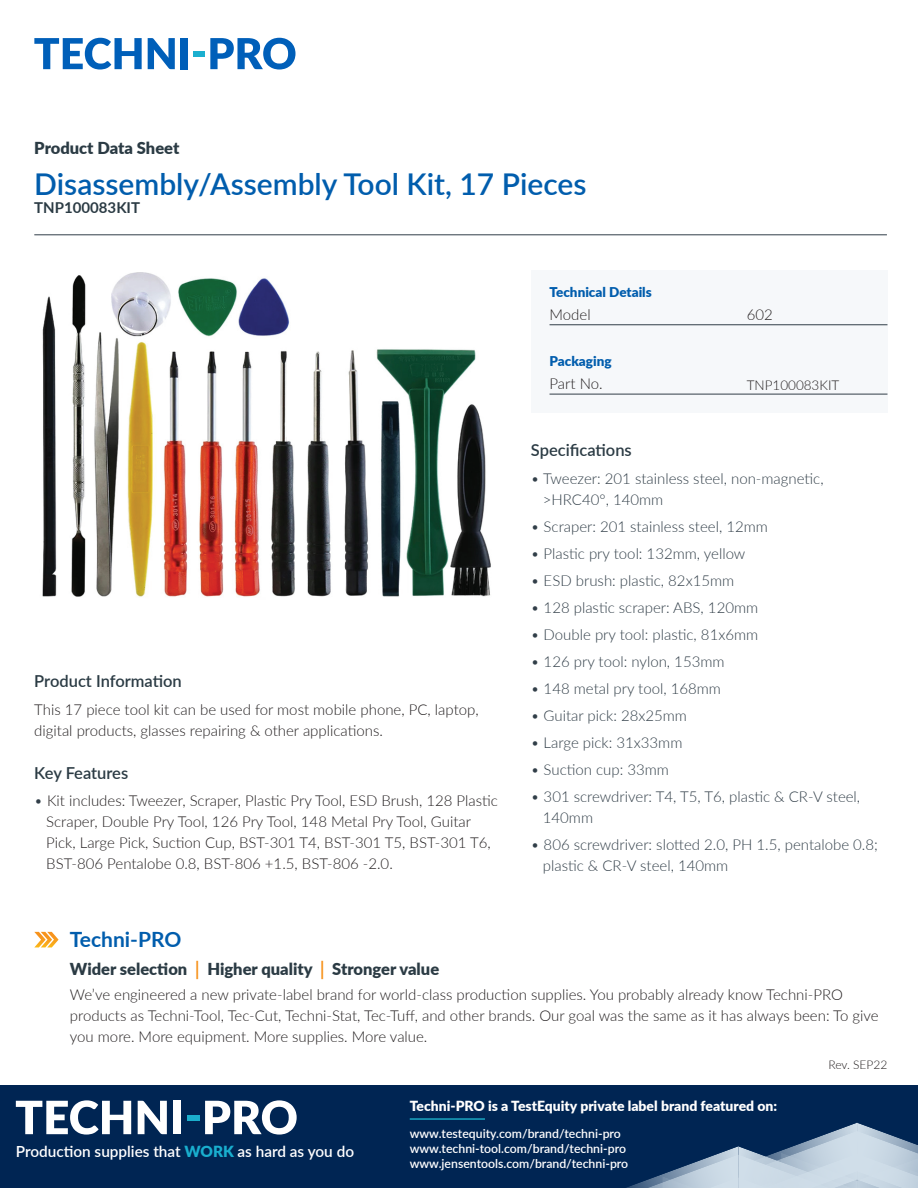
<style>
.page{position:relative;width:918px;height:1188px;background:#fff}
.page>*{position:absolute;margin:0;border:0;box-sizing:border-box;transform-origin:0 0}
.t1{font:600 30px "Lato";color:#015dad}
.t2{font:700 21px "Lato";color:#015dad}
.t3{font:900 16.5px "Lato";color:#2b3b44}
.t4{font:600 16.5px "Lato";color:#2b3b44}
.t5{font:600 15.3px "Lato";color:#fff}
.t6{font:300 15px/21px "Lato";color:#231f20}
.t7{font:300 15px/21px "Lato";color:#313e48}
.t8{font:700 15px "Lato";color:#2b3b44}
.t9{font:900 13.95px "Lato";color:#fff}
.t10{font:900 13.5px "Lato";color:#015dad}
.t11{font:300 13.5px "Lato";color:#231f20}
.t12{font:600 12.3px/14.7px "Lato";color:#fff}
.t13{font:300 12px "Lato";color:#231f20}
.s1{color:#313e48}
.s2{color:#f7931d}
.s3{font-weight:900;color:#19aece}
</style>
<div class="page">
<img style="left:34px;top:234px;width:468px;height:363px">
<svg style="left:34px;top:38px;width:108px;height:32px"></svg>
<svg style="left:148px;top:38px;width:27px;height:31px"></svg>
<div style="left:181px;top:38px;width:7px;height:31px;background:#005fb9"></div>
<div style="left:193px;top:51px;width:12px;height:6px;background:#1bafcf"></div>
<svg style="left:210px;top:38px;width:85px;height:32px"></svg>
<hr style="left:34px;top:235px;width:853px;height:1px;background:#313e48">
<div style="left:531px;top:270px;width:356px;height:143px;background:#f6f8fa"></div>
<hr style="left:550px;top:394px;width:337px;height:1px;background:#313e48">
<hr style="left:550px;top:325px;width:337px;height:1px;background:#313e48">
<svg style="left:34px;top:932px;width:25px;height:15px"></svg>
<div style="left:0;top:1085px;width:918px;height:103px;background:#002553"></div>
<svg style="left:626px;top:1122px;width:292px;height:66px"></svg>
<hr style="left:410px;top:1118px;width:75px;height:2px;background:#1cb0ca">
<svg style="left:16px;top:1100px;width:115px;height:35px"></svg>
<svg style="left:138px;top:1101px;width:29px;height:33px"></svg>
<div style="left:173px;top:1101px;width:8px;height:33px;background:#fff"></div>
<div style="left:187px;top:1115px;width:12px;height:6px;background:#1baecc"></div>
<svg style="left:205px;top:1100px;width:92px;height:35px"></svg>
<p class="t3" style="left:34px;top:136px;width:147px">Product Data Sheet</p>
<h1 class="t1" style="left:34px;top:163px;width:554px">Disassembly/Assembly Tool Kit, 17 Pieces</h1>
<p class="t8" style="left:34px;top:197px;width:107px">TNP100083KIT</p>
<p class="t10" style="left:550px;top:282px;width:104px">Technical Details</p>
<p class="t6" style="left:550px;top:303px;width:43px">Model</p>
<p class="t6" style="left:747px;top:303px;width:28px">602</p>
<p class="t4" style="left:34px;top:669px;width:149px">Product Information</p>
<p class="t6" style="left:34px;top:698px;width:446px">This 17 piece tool kit can be used for most mobile phone, PC, laptop, digital products, glasses repairing &amp; other applications.</p>
<p class="t4" style="left:34px;top:761px;width:95px">Key Features</p>
<p class="t6" style="left:46px;top:790px;width:453px;text-indent:-12px"><span class="s1">•</span> Kit includes: Tweezer, Scraper, Plastic Pry Tool, ESD Brush, 128 Plastic Scraper, Double Pry Tool, 126 Pry Tool, 148 Metal Pry Tool, Guitar Pick, Large Pick, Suction Cup, BST-301 T4, BST-301 T5, BST-301 T6, BST-806 Pentalobe 0.8, BST-806 +1.5, BST-806 -2.0.</p>
<p class="t10" style="left:550px;top:351px;width:64px">Packaging</p>
<p class="t6" style="left:550px;top:373px;width:55px">Part No.</p>
<p class="t11" style="left:747px;top:375px;width:94px">TNP100083KIT</p>
<p class="t4" style="left:531px;top:438px;width:102px">Specifications</p>
<p class="t7" style="left:543px;top:467px;width:282px;text-indent:-12px">• Tweezer: 201 stainless steel, non-magnetic, &gt;HRC40°, 140mm</p>
<p class="t7" style="left:531px;top:515px;width:239px">• Scraper: 201 stainless steel, 12mm</p>
<p class="t7" style="left:531px;top:542px;width:216px">• Plastic pry tool: 132mm, yellow</p>
<p class="t7" style="left:531px;top:569px;width:205px">• ESD brush: plastic, 82x15mm</p>
<p class="t7" style="left:531px;top:596px;width:229px">• 128 plastic scraper: ABS, 120mm</p>
<p class="t7" style="left:531px;top:623px;width:229px">• Double pry tool: plastic, 81x6mm</p>
<p class="t7" style="left:531px;top:650px;width:195px">• 126 pry tool: nylon, 153mm</p>
<p class="t7" style="left:531px;top:677px;width:192px">• 148 metal pry tool, 168mm</p>
<p class="t7" style="left:531px;top:704px;width:158px">• Guitar pick: 28x25mm</p>
<p class="t7" style="left:531px;top:731px;width:153px">• Large pick: 31x33mm</p>
<p class="t7" style="left:531px;top:758px;width:140px">• Suction cup: 33mm</p>
<p class="t7" style="left:543px;top:785px;width:319px;text-indent:-12px">• 301 screwdriver: T4, T5, T6, plastic &amp; CR-V steel,<br>140mm</p>
<p class="t7" style="left:543px;top:833px;width:337px;text-indent:-12px">• 806 screwdriver: slotted 2.0, PH 1.5, pentalobe 0.8; plastic &amp; CR-V steel, 140mm</p>
<h2 class="t2" style="left:70px;top:924px;width:113px">Techni-PRO</h2>
<p class="t3" style="left:70px;top:956px;width:371px">Wider selection <span class="s2">│</span> Higher quality <span class="s2">│</span> Stronger value</p>
<p class="t6" style="left:70px;top:984px;width:810px">We’ve engineered a new private-label brand for world-class production supplies. You probably already know Techni-PRO products as Techni-Tool, Tec-Cut, Techni-Stat, Tec-Tuff, and other brands. Our goal was the same as it has always been: To give you more. More equipment. More supplies. More value.</p>
<p class="t13" style="left:828px;top:1057px;width:60px">Rev. SEP22</p>
<p class="t5" style="left:16px;top:1140px;width:340px">Production supplies that <span class="s3">WORK</span> as hard as you do</p>
<p class="t9" style="left:410px;top:1095px;width:369px">Techni-PRO is a TestEquity private label brand featured on:</p>
<p class="t12" style="left:410px;top:1126px;width:220px">www.testequity.com/brand/techni-pro www.techni-tool.com/brand/techni-pro www.jensentools.com/brand/techni-pro</p>
</div>
